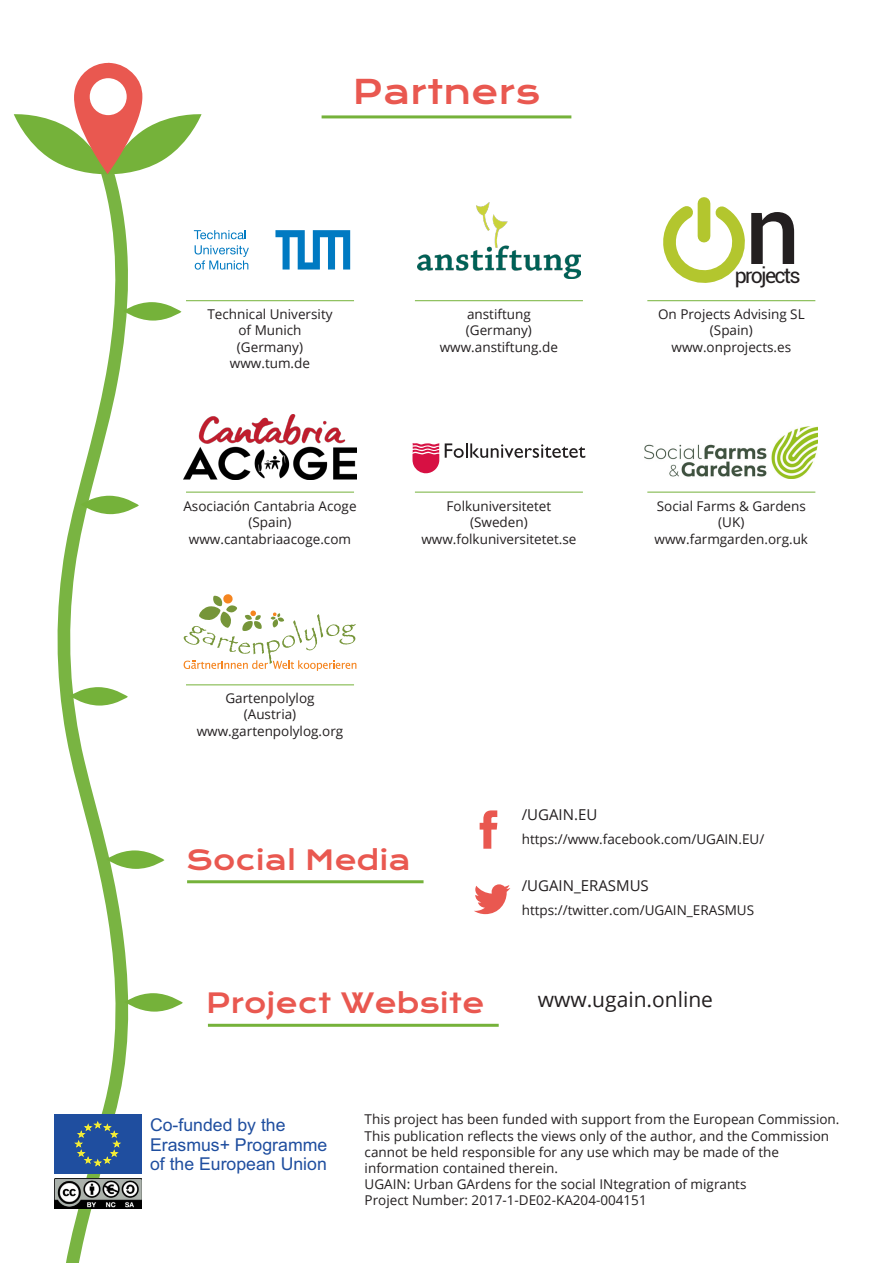
<style>
.page{position:relative;width:893px;height:1263px;background:#fff}
.page>*{position:absolute;margin:0;border:0;box-sizing:border-box;transform-origin:0 0}
.t1{font:500 96.6px "Roboto";color:#231f20}
.t2{font:33px "Krona One";color:#e95850}
.t3{font:27px "Krona One";color:#e95850}
.t4{font:21.3px "Roboto";letter-spacing:-.08em;color:#231f20}
.t5{font:21px "Open Sans";color:#231f20}
.t6{font:17.7px/19.8px "Arial";color:#1f4e9f}
.t7{font:15px "Open Sans";color:#231f20}
.t8{font:13.5px/16.2px "Open Sans";color:#231f20}
</style>
<div class="page">
<svg style="left:57px;top:176px;width:72px;height:938px"></svg>
<svg style="left:14px;top:63px;width:188px;height:113px"></svg>
<div style="left:54px;top:1114px;width:88px;height:60px;background:#1f4e9f"></div>
<svg style="left:66px;top:1121px;width:55px;height:142px"></svg>
<img style="left:54px;top:1178px;width:87px;height:31px">
<svg style="left:106px;top:850px;width:58px;height:19px"></svg>
<svg style="left:70px;top:687px;width:58px;height:19px"></svg>
<svg style="left:81px;top:495px;width:58px;height:19px"></svg>
<svg style="left:123px;top:302px;width:58px;height:19px"></svg>
<svg style="left:125px;top:993px;width:58px;height:19px"></svg>
<svg style="left:184px;top:594px;width:172px;height:77px"></svg>
<svg style="left:412px;top:443px;width:27px;height:30px"></svg>
<svg style="left:445px;top:443px;width:140px;height:15px"></svg>
<img style="left:645px;top:426px;width:173px;height:52px">
<svg style="left:663px;top:197px;width:82px;height:86px"></svg>
<img style="left:184px;top:415px;width:172px;height:65px">
<img style="left:417px;top:203px;width:164px;height:76px">
<hr style="left:322px;top:115px;width:249px;height:3px;background:#75b23a">
<hr style="left:187px;top:880px;width:237px;height:3px;background:#75b23a">
<hr style="left:208px;top:1024px;width:291px;height:3px;background:#75b23a">
<hr style="left:647px;top:300px;width:168px;height:1px;background:#75b23a">
<hr style="left:647px;top:492px;width:168px;height:1px;background:#75b23a">
<hr style="left:415px;top:300px;width:168px;height:1px;background:#75b23a">
<hr style="left:415px;top:492px;width:168px;height:1px;background:#75b23a">
<hr style="left:186px;top:300px;width:168px;height:1px;background:#75b23a">
<hr style="left:186px;top:492px;width:168px;height:1px;background:#75b23a">
<hr style="left:186px;top:684px;width:168px;height:1px;background:#75b23a">
<svg style="left:480px;top:810px;width:17px;height:39px"></svg>
<svg style="left:474px;top:884px;width:36px;height:30px"></svg>
<svg style="left:275px;top:230px;width:75px;height:39px"></svg>
<svg style="left:194px;top:230px;width:52px;height:9px"></svg>
<svg style="left:195px;top:245px;width:54px;height:25px"></svg>
<p class="t2" style="left:353px;top:71px;width:189px">Partners</p>
<p class="t8" style="left:207px;top:305px;width:127px">Technical University</p>
<p class="t8" style="left:238px;top:322px;width:65px">of Munich</p>
<p class="t8" style="left:237px;top:338px;width:68px">(Germany)</p>
<p class="t8" style="left:230px;top:355px;width:82px">www.tum.de</p>
<p class="t8" style="left:467px;top:305px;width:65px">anstiftung</p>
<p class="t8" style="left:466px;top:322px;width:68px">(Germany)</p>
<p class="t8" style="left:440px;top:338px;width:120px">www.anstiftung.de</p>
<p class="t8" style="left:183px;top:497px;width:175px">Asociación Cantabria Acoge</p>
<p class="t8" style="left:249px;top:514px;width:44px">(Spain)</p>
<p class="t8" style="left:189px;top:530px;width:164px">www.cantabriaacoge.com</p>
<p class="t8" style="left:225px;top:689px;width:91px">Gartenpolylog</p>
<p class="t8" style="left:244px;top:706px;width:54px">(Austria)</p>
<p class="t8" style="left:197px;top:722px;width:148px">www.gartenpolylog.org</p>
<p class="t8" style="left:447px;top:497px;width:106px">Folkuniversitetet</p>
<p class="t8" style="left:470px;top:514px;width:59px">(Sweden)</p>
<p class="t8" style="left:421px;top:530px;width:157px">www.folkuniversitetet.se</p>
<p class="t1" style="left:745px;top:162px;width:56px">n</p>
<p class="t4" style="left:735px;top:260px;width:67px">projects</p>
<p class="t8" style="left:658px;top:305px;width:148px">On Projects Advising SL</p>
<p class="t8" style="left:710px;top:322px;width:44px">(Spain)</p>
<p class="t8" style="left:671px;top:338px;width:121px">www.onprojects.es</p>
<p class="t8" style="left:657px;top:497px;width:151px">Social Farms &amp; Gardens</p>
<p class="t8" style="left:718px;top:514px;width:28px">(UK)</p>
<p class="t8" style="left:655px;top:530px;width:155px">www.farmgarden.org.uk</p>
<p class="t3" style="left:186px;top:843px;width:226px">Social Media</p>
<p class="t7" style="left:522px;top:804px;width:77px">/UGAIN.EU</p>
<p class="t8" style="left:522px;top:831px;width:244px">https://www.facebook.com/UGAIN.EU/</p>
<p class="t7" style="left:522px;top:875px;width:129px">/UGAIN_ERASMUS</p>
<p class="t8" style="left:522px;top:902px;width:234px">https://twitter.com/UGAIN_ERASMUS</p>
<p class="t3" style="left:206px;top:986px;width:280px">Project Website</p>
<p class="t5" style="left:538px;top:985px;width:177px">www.ugain.online</p>
<p class="t6" style="left:150px;top:1115px;width:179px">Co-funded by the<br>Erasmus+ Programme of the European Union</p>
<p class="t8" style="left:365px;top:1111px;width:476px">This project has been funded with support from the European Commission.</p>
<p class="t8" style="left:365px;top:1127px;width:466px">This publication reflects the views only of the author, and the Commission cannot be held responsible for any use which may be made of the information contained therein.</p>
<p class="t8" style="left:365px;top:1176px;width:383px">UGAIN: Urban GArdens for the social INtegration of migrants</p>
<p class="t8" style="left:365px;top:1192px;width:284px">Project Number: 2017-1-DE02-KA204-004151</p>
</div>
